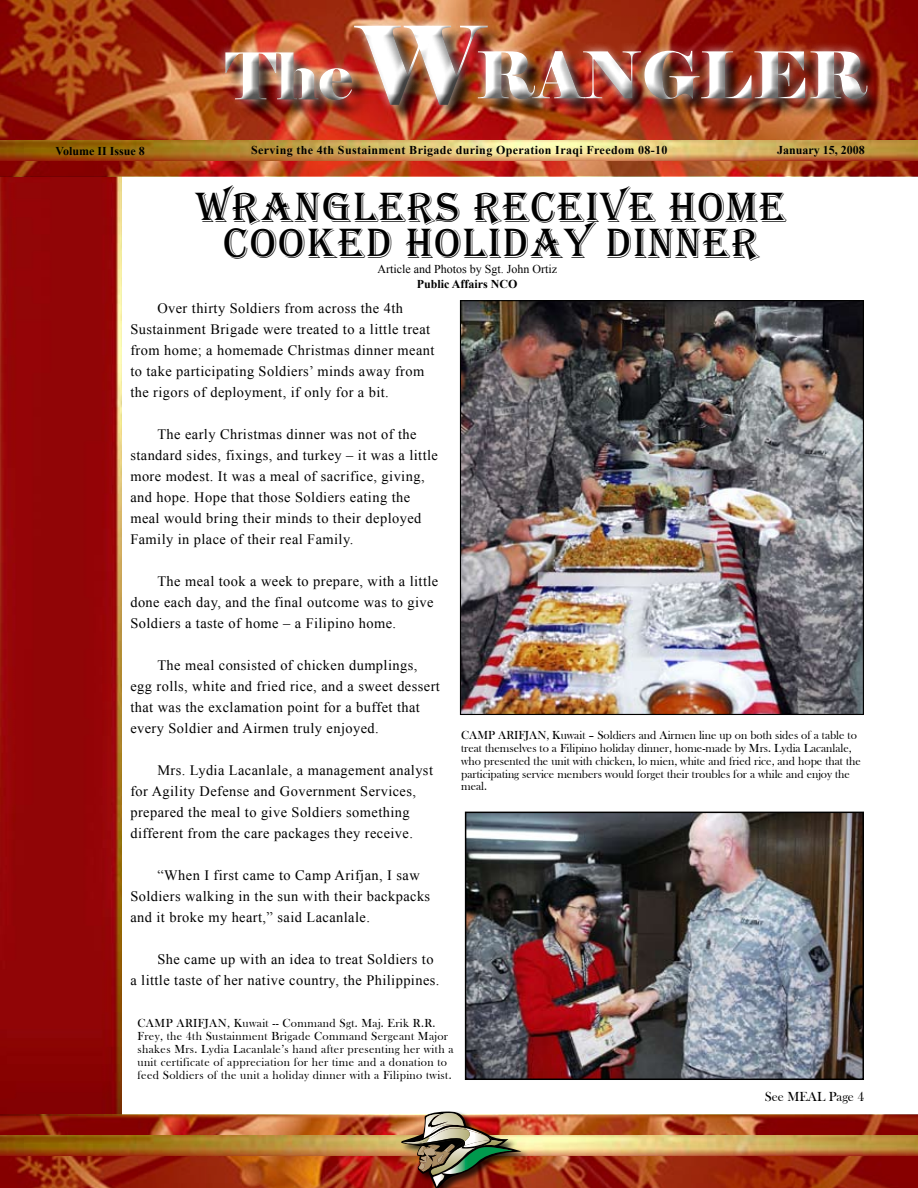
<style>
.page{position:relative;width:918px;height:1188px;background:#fff}
.page>*{position:absolute;margin:0;border:0;box-sizing:border-box;transform-origin:0 0}
.t1{font:64.5px "Elephant";color:#fff}
.t2{font:43.5px/36px "Algerian";letter-spacing:.03em;color:#000}
.t3{font:14.4px/21px "Times New Roman";letter-spacing:.03em;color:#000}
.t4{font:13.5px "Bask Old Face";color:#000}
.t5{font:12px/12.9px "Bask Old Face";color:#000}
.t6{font:12px/12.9px "Bask Old Face";letter-spacing:.03em;color:#000}
.t7{font:700 12px "Times New Roman";letter-spacing:.03em;color:#000}
.t8{font:700 12px "Times New Roman";color:#000}
.t9{font:12px "Times New Roman";color:#000}
.s1{color:#fffffd}
.s2{font-size:108px}
</style>
<div class="page">
<img style="left:0;top:177px;width:121px;height:938px">
<img style="left:0;top:0;width:918px;height:177px">
<div style="left:356px;top:28px;width:303px;height:162px;background:#000;opacity:.75"></div>
<div style="left:344px;top:15px;width:305px;height:165px;background:#fff;opacity:.75"></div>
<div style="left:334px;top:0;width:284px;height:138px;background:#000;opacity:.75"></div>
<div style="left:215px;top:43px;width:244px;height:108px;background:#fff;opacity:.75"></div>
<div style="left:213px;top:36px;width:219px;height:84px;background:#000;opacity:.67"></div>
<div style="left:468px;top:41px;width:450px;height:108px;background:#fff;opacity:.75"></div>
<div style="left:447px;top:35px;width:471px;height:85px;background:#000;opacity:.59"></div>
<img style="left:0;top:1115px;width:918px;height:73px">
<img style="left:0;top:141px;width:918px;height:20px">
<img style="left:0;top:1136px;width:918px;height:20px">
<div style="left:400px;top:1111px;width:137px;height:77px;background:#000;opacity:.75"></div>
<img style="left:399px;top:1111px;width:122px;height:77px">
<img style="left:462px;top:302px;width:400px;height:411px">
<img style="left:467px;top:814px;width:395px;height:264px">
<div style="left:465px;top:812px;width:399px;height:268px;border:1px solid #000"></div>
<h1 class="t1" style="left:225px;top:35px;width:644px"><span class="s1">The</span><span class="s2">W</span>RANGLER</h1>
<p class="t8" style="left:56px;top:142px;width:91px">Volume II Issue 8</p>
<p class="t7" style="left:251px;top:142px;width:418px">Serving the 4th Sustainment Brigade during Operation Iraqi Freedom 08-10</p>
<p class="t8" style="left:777px;top:141px;width:89px">January 15, 2008</p>
<h2 class="t2" style="left:223px;top:190px;width:564px;text-indent:-27px">WRANGLERS RECEIVE HOME<br>COOKED HOL</h2>
<h2 class="t2" style="left:488px;top:226px;width:190px">IDAY DINNER</h2>
<p class="t9" style="left:377px;top:261px;width:181px">Article and Photos by Sgt. John Ortiz</p>
<p class="t8" style="left:417px;top:275px;width:102px">Public Affairs NCO</p>
<p class="t3" style="left:130px;top:298px;width:306px;text-indent:27px">Over thirty Soldiers from across the 4th Sustainment Brigade were treated to a little treat from home; a homemade Christmas dinner meant to take participating Soldiers’ minds away from the rigors of deployment, if only for a bit.</p>
<p class="t3" style="left:130px;top:424px;width:309px;text-indent:27px">The early Christmas dinner was not of the standard sides, fixings, and turkey – it was a little more modest. It was a meal of sacrifice, giving, and hope. Hope that those Soldiers eating the meal would bring their minds to their deployed Family in place of their real Family.</p>
<p class="t3" style="left:130px;top:571px;width:309px;text-indent:27px">The meal took a week to prepare, with a little done each day, and the final outcome was to give<br>Soldiers a taste of home – a Filipino home.</p>
<p class="t3" style="left:130px;top:655px;width:311px;text-indent:27px">The meal consisted of chicken dumplings, egg rolls, white and fried rice, and a sweet dessert that was the exclamation point for a buffet that every Soldier and Airmen truly enjoyed.</p>
<p class="t3" style="left:130px;top:759px;width:304px;text-indent:27px">Mrs. Lydia Lacanlale, a management analyst for Agility Defense and Government Services, prepared the meal to give Soldiers something different from the care packages they receive.</p>
<p class="t3" style="left:130px;top:864px;width:301px;text-indent:27px">“When I first came to Camp Arifjan, I saw<br>Soldiers walking in the sun with their backpacks and it broke my heart,” said Lacanlale.</p>
<p class="t3" style="left:130px;top:948px;width:311px;text-indent:27px">She came up with an idea to treat Soldiers to a little taste of her native country, the Philippines.</p>
<p class="t5" style="left:461px;top:729px;width:401px">CAMP ARIFJAN, Kuwait – Soldiers and Airmen line up on both sides of a table to treat themselves to a Filipino holiday dinner, home-made by Mrs. Lydia Lacanlale, who presented the unit with chicken, lo mien, white and fried rice, and hope that the participating service members would forget their troubles for a while and enjoy the meal.</p>
<p class="t6" style="left:138px;top:1017px;width:317px">CAMP ARIFJAN, Kuwait -- Command Sgt. Maj. Erik R.R.<br>Frey, the 4th Sustainment Brigade Command Sergeant Major shakes Mrs. Lydia Lacanlale’s hand after presenting her with a unit certificate of appreciation for her time and a donation to feed Soldiers of the unit a holiday dinner with a Filipino twist.</p>
<p class="t4" style="left:765px;top:1090px;width:101px">See MEAL Page 4</p>
</div>
